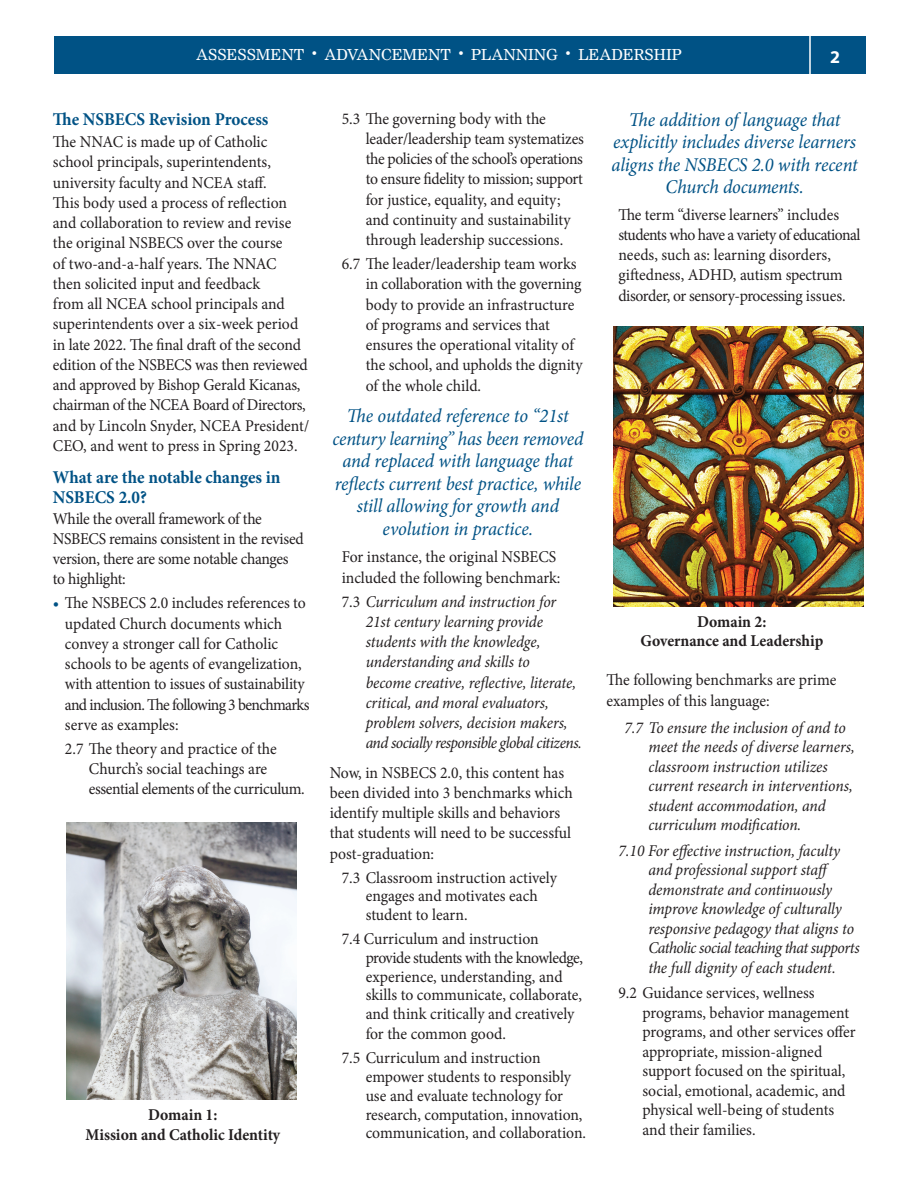
<style>
.page{position:relative;width:918px;height:1188px;background:#fff}
.page>*{position:absolute;margin:0;border:0;box-sizing:border-box;transform-origin:0 0}
.t1{font:italic 19.5px/22.5px "Minion Pro";letter-spacing:-.01em;color:#005285;text-align:center;scale:.95 1}
.t2{font:700 18px/20.2px "Minion Pro";color:#005285;scale:.95 1}
.t3{font:700 18px "Myriad Pro";color:#fff}
.t4{font:16.5px/20.2px "Minion Pro";letter-spacing:-.005em;color:#231f20;scale:.95 1}
.t5{font:italic 16.5px/19.5px "Minion Pro";letter-spacing:-.01em;color:#231f20;scale:.95 1}
.t6{font:16.5px/20.2px "Minion Pro";letter-spacing:-.025em;color:#231f20;scale:.95 1}
.t7{font:700 16.5px/19.5px "Minion Pro";color:#231f20;text-align:center;scale:.95 1}
.t8{font:15px "Nimrod";color:#fff}
.s1{color:#005285}
.s2{font-style:normal}
</style>
<div class="page">
<div style="left:55px;top:37px;width:811px;height:37px;background:#005285"></div>
<hr style="left:809px;top:25px;width:2px;height:52px;background:#fff">
<img style="left:67px;top:823px;width:229px;height:276px">
<img style="left:613px;top:326px;width:251px;height:281px">
<p class="t8" style="left:196px;top:46px;width:487px">ASSESSMENT • ADVANCEMENT • PLANNING • LEADERSHIP</p>
<p class="t3" style="left:830px;top:45px;width:11px">2</p>
<p class="t2" style="left:53px;top:109px;width:228px">The NSBECS Revision Process</p>
<p class="t4" style="left:53px;top:132px;width:271px">The NNAC is made up of Catholic school principals, superintendents, university faculty and NCEA staff.<br>This body used a process of reflection and collaboration to review and revise the original NSBECS over the course<br>of two-and-a-half years. The NNAC<br>then solicited input and feedback<br>from all NCEA school principals and superintendents over a six-week period in late 2022. The final draft of the second edition of the NSBECS was then reviewed and approved by Bishop Gerald Kicanas, chairman of the NCEA Board of Directors, and by Lincoln Snyder, NCEA President/ CEO, and went to press in Spring 2023.</p>
<p class="t2" style="left:53px;top:467px;width:241px">What are the notable changes in<br>NSBECS 2.0?</p>
<p class="t6" style="left:53px;top:508px;width:266px">While the overall framework of the<br>NSBECS remains consistent in the revised version, there are some notable changes to highlight:</p>
<p class="t4" style="left:65px;top:593px;width:259px;text-indent:-12px"><span class="s1">•</span> The NSBECS 2.0 includes references to updated Church documents which convey a stronger call for Catholic schools to be agents of evangelization, with attention to issues of sustainability and inclusion. The following 3 benchmarks serve as examples:</p>
<p class="t4" style="left:89px;top:739px;width:229px;text-indent:-24px">2.7 The theory and practice of the<br>Church’s social teachings are essential elements of the curriculum.</p>
<p class="t7" style="left:85px;top:1105px;width:207px">Domain 1:<br>Mission and Catholic Identity</p>
<p class="t4" style="left:366px;top:108px;width:231px;text-indent:-24px">5.3 The governing body with the leader/leadership team systematizes the policies of the school’s operations to ensure fidelity to mission; support for justice, equality, and equity; and continuity and sustainability through leadership successions.</p>
<p class="t4" style="left:366px;top:254px;width:230px;text-indent:-24px">6.7 The leader/leadership team works in collaboration with the governing body to provide an infrastructure of programs and services that ensures the operational vitality of the school, and upholds the dignity of the whole child.</p>
<p class="t1" style="left:332px;top:405px;width:266px">The outdated reference to “21st century learning” has been removed and replaced with language that reflects current best practice, while still allowing for growth and evolution in practice.</p>
<p class="t4" style="left:342px;top:547px;width:232px">For instance, the original NSBECS included the following benchmark:</p>
<p class="t5" style="left:366px;top:591px;width:229px;line-height:20.2px;text-indent:-24px"><span class="s2">7.3</span> Curriculum and instruction for 21st century learning provide students with the knowledge, understanding and skills to<br>become creative, reflective, literate, critical, and moral evaluators, problem solvers, decision makers, and socially responsible global citizens.</p>
<p class="t4" style="left:330px;top:762px;width:257px">Now, in NSBECS 2.0, this content has been divided into 3 benchmarks which identify multiple skills and behaviors that students will need to be successful post-graduation:</p>
<p class="t4" style="left:366px;top:868px;width:203px;line-height:18.8px;text-indent:-24px">7.3 Classroom instruction actively engages and motivates each student to learn.</p>
<p class="t4" style="left:366px;top:930px;width:230px;line-height:18.8px;text-indent:-24px">7.4 Curriculum and instruction provide students with the knowledge, experience, understanding, and skills to communicate, collaborate, and think critically and creatively</p>
<p class="t4" style="left:342px;top:1022px;width:211px;line-height:24px;text-indent:24px">for the common good.<br>7.5 Curriculum and instruction</p>
<p class="t4" style="left:366px;top:1068px;width:234px;line-height:18.8px">empower students to responsibly use and evaluate technology for research, computation, innovation, communication, and collaboration.</p>
<p class="t1" style="left:611px;top:108px;width:261px">The addition of language that explicitly includes diverse learners aligns the NSBECS 2.0 with recent<br>Church documents.</p>
<p class="t4" style="left:618px;top:204px;width:256px">The term “diverse learners” includes students who have a variety of educational needs, such as: learning disorders, giftedness, ADHD, autism spectrum disorder, or sensory-processing issues.</p>
<p class="t7" style="left:640px;top:612px;width:194px">Domain 2:<br>Governance and Leadership</p>
<p class="t4" style="left:606px;top:670px;width:244px">The following benchmarks are prime examples of this language:</p>
<p class="t5" style="left:648px;top:717px;width:219px;text-indent:-24px">7.7 To ensure the inclusion of and to meet the needs of diverse learners, classroom instruction utilizes current research in interventions, student accommodation, and curriculum modification.</p>
<p class="t5" style="left:648px;top:840px;width:224px;text-indent:-30px">7.10 For effective instruction, faculty and professional support staff demonstrate and continuously improve knowledge of culturally responsive pedagogy that aligns to Catholic social teaching that supports the full dignity of each student.</p>
<p class="t4" style="left:642px;top:983px;width:226px;line-height:19.5px;text-indent:-24px">9.2 Guidance services, wellness programs, behavior management programs, and other services offer appropriate, mission-aligned support focused on the spiritual, social, emotional, academic, and physical well-being of students and their families.</p>
</div>
